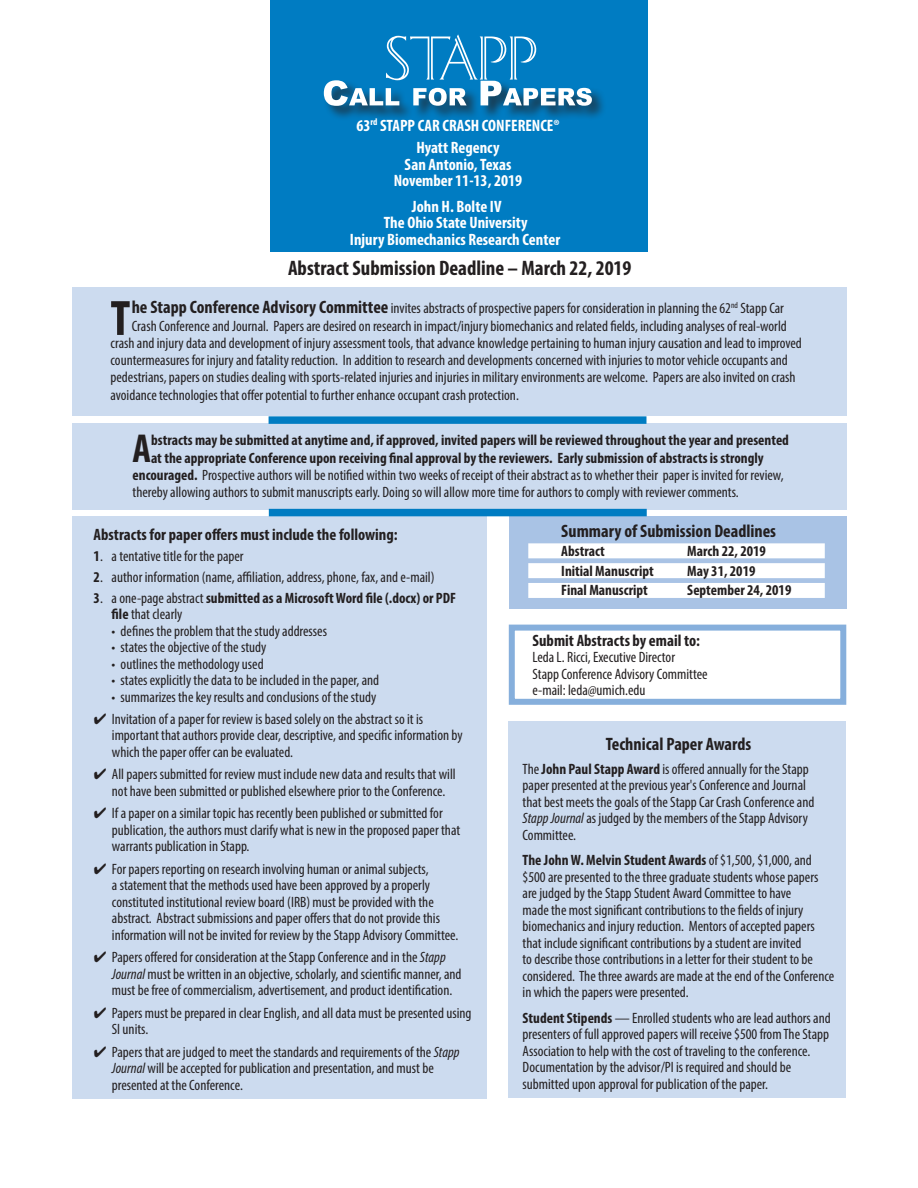
<style>
.page{position:relative;width:918px;height:1188px;background:#fff}
.page>*{position:absolute;margin:0;border:0;box-sizing:border-box;transform-origin:0 0}
.t1{font:63px "Delphian";letter-spacing:-.025em;color:#fff}
.t2{font:700 condensed 50.1px "Myriad Pro";color:#231f20}
.t3{font:700 condensed 40.65px "Myriad Pro";color:#231f20}
.t4{font:700 condensed 21px "Myriad Pro";color:#231f20}
.t5{font:700 condensed 18px "Myriad Pro";color:#231f20}
.paper_title{font:700 condensed 16.5px/16.5px "Myriad Pro";color:#fff;text-align:center}
.t6{font:700 condensed 16.5px "Myriad Pro";color:#231f20}
.t7{font:condensed 15px/16.5px "Myriad Pro";color:#231f20}
.t8{font:700 condensed 15px/16.5px "Myriad Pro";color:#231f20}
.s1{font-weight:700;font-size:18px}
.s2{font-weight:700}
.s3{font-weight:400}
.s4{font-style:italic}
</style>
<div class="page">
<div style="left:509px;top:721px;width:337px;height:377px;background:#ccdbef"></div>
<div style="left:509px;top:516px;width:337px;height:93px;background:#a9c3e5"></div>
<div style="left:72px;top:516px;width:415px;height:583px;background:#ccdbef"></div>
<div style="left:270px;top:0;width:378px;height:251px;background:#007cc2"></div>
<div style="left:72px;top:287px;width:774px;height:129px;background:#ccdbef"></div>
<div style="left:528px;top:543px;width:297px;height:15px;background:#fff"></div>
<div style="left:528px;top:563px;width:297px;height:15px;background:#fff"></div>
<div style="left:528px;top:583px;width:297px;height:15px;background:#fff"></div>
<div style="left:72px;top:423px;width:774px;height:86px;background:#ccdbef"></div>
<div style="left:509px;top:625px;width:337px;height:80px;border:6px solid #86afdc"></div>
<div style="left:269px;top:416px;width:377px;height:8px;background:#007cc2"></div>
<div style="left:269px;top:509px;width:378px;height:7px;background:#007cc2"></div>
<div style="left:324px;top:80px;width:283px;height:41px;background:#231f20;opacity:.75"></div>
<svg style="left:324px;top:80px;width:268px;height:26px"></svg>
<p class="t1" style="left:383px;top:24px;width:156px">STAPP</p>
<p class="paper_title" style="left:356px;top:117px;width:205px">63<sup>rd</sup> STAPP CAR CRASH CONFERENCE®</p>
<p class="paper_title" style="left:416px;top:139px;width:85px">Hyatt Regency</p>
<p class="paper_title" style="left:405px;top:156px;width:108px">San Antonio, Texas</p>
<p class="paper_title" style="left:394px;top:172px;width:130px">November 11-13, 2019</p>
<p class="paper_title" style="left:350px;top:198px;width:212px">John H. Bolte IV<br>The Ohio State University<br>Injury Biomechanics Research Center</p>
<p class="t4" style="left:288px;top:255px;width:345px">Abstract Submission Deadline – March 22, 2019</p>
<p class="t2" style="left:111px;top:287px;width:21px">T</p>
<p class="t7" style="left:132px;top:300px;width:654px"><span class="s1">he Stapp Conference Advisory Committee</span> invites abstracts of prospective papers for consideration in planning the 62<sup>nd</sup> Stapp Car</p>
<p class="t7" style="left:132px;top:317px;width:657px">Crash Conference and Journal. Papers are desired on research in impact/injury biomechanics and related fields, including analyses of real-world</p>
<p class="t7" style="left:111px;top:334px;width:693px">crash and injury data and development of injury assessment tools, that advance knowledge pertaining to human injury causation and lead to improved</p>
<p class="t7" style="left:111px;top:352px;width:679px">countermeasures for injury and fatality reduction. In addition to research and developments concerned with injuries to motor vehicle occupants and</p>
<p class="t7" style="left:111px;top:369px;width:687px">pedestrians, papers on studies dealing with sports-related injuries and injuries in military environments are welcome. Papers are also invited on crash</p>
<p class="t7" style="left:111px;top:386px;width:410px">avoidance technologies that offer potential to further enhance occupant crash protection.</p>
<p class="t3" style="left:133px;top:423px;width:20px">A</p>
<p class="t8" style="left:151px;top:431px;width:639px">bstracts may be submitted at anytime and, if approved, invited papers will be reviewed throughout the year and presented</p>
<p class="t8" style="left:151px;top:449px;width:614px">at the appropriate Conference upon receiving final approval by the reviewers. Early submission of abstracts is strongly</p>
<p class="t7" style="left:133px;top:466px;width:653px"><span class="s2">encouraged.</span> Prospective authors will be notified within two weeks of receipt of their abstract as to whether their paper is invited for review,</p>
<p class="t7" style="left:133px;top:484px;width:608px">thereby allowing authors to submit manuscripts early. Doing so will allow more time for authors to comply with reviewer comments.</p>
<p class="t6" style="left:94px;top:524px;width:306px">Abstracts for paper offers must include the following:</p>
<p class="t7" style="left:94px;top:548px;width:152px"><span class="s2">1</span>. a tentative title for the paper</p>
<p class="t7" style="left:94px;top:569px;width:342px"><span class="s2">2</span>. author information (name, affiliation, address, phone, fax, and e-mail)</p>
<p class="t8" style="left:112px;top:589px;width:346px;text-indent:-18px">3<span class="s3">. a one-page abstract</span> submitted as a Microsoft Word file (.docx) or PDF file <span class="s3">that clearly</span></p>
<p class="t7" style="left:112px;top:623px;width:217px">• defines the problem that the study addresses</p>
<p class="t7" style="left:112px;top:639px;width:156px">• states the objective of the study</p>
<p class="t7" style="left:112px;top:656px;width:154px">• outlines the methodology used</p>
<p class="t7" style="left:112px;top:672px;width:269px">• states explicitly the data to be included in the paper, and</p>
<p class="t7" style="left:112px;top:689px;width:266px">• summarizes the key results and conclusions of the study</p>
<p class="t5" style="left:561px;top:519px;width:216px">Summary of Submission Deadlines</p>
<p class="t8" style="left:561px;top:542px;width:45px">Abstract</p>
<p class="t8" style="left:687px;top:542px;width:80px">March 22, 2019</p>
<p class="t8" style="left:561px;top:562px;width:94px">Initial Manuscript</p>
<p class="t8" style="left:687px;top:562px;width:70px">May 31, 2019</p>
<p class="t8" style="left:561px;top:581px;width:88px">Final Manuscript</p>
<p class="t8" style="left:687px;top:581px;width:106px">September 24, 2019</p>
<p class="t6" style="left:532px;top:630px;width:169px">Submit Abstracts by email to:</p>
<p class="t7" style="left:532px;top:649px;width:177px">Leda L. Ricci, Executive Director<br>Stapp Conference Advisory Committee e-mail: leda@umich.edu</p>
<p class="t7" style="left:112px;top:710px;width:352px;text-indent:-18px">✔ Invitation of a paper for review is based solely on the abstract so it is important that authors provide clear, descriptive, and specific information by which the paper offer can be evaluated.</p>
<p class="t7" style="left:94px;top:766px;width:363px;text-align:center">✔ All papers submitted for review must include new data and results that will not have been submitted or published elsewhere prior to the Conference.</p>
<p class="t7" style="left:112px;top:805px;width:350px;text-indent:-18px">✔ If a paper on a similar topic has recently been published or submitted for publication, the authors must clarify what is new in the proposed paper that warrants publication in Stapp.</p>
<p class="t7" style="left:112px;top:860px;width:348px;text-indent:-18px">✔ For papers reporting on research involving human or animal subjects,<br>a statement that the methods used have been approved by a properly constituted institutional review board (IRB) must be provided with the abstract. Abstract submissions and paper offers that do not provide this information will not be invited for review by the Stapp Advisory Committee.</p>
<p class="t7" style="left:112px;top:949px;width:351px;text-indent:-18px">✔ Papers offered for consideration at the Stapp Conference and in the <span class="s4">Stapp<br>Journal</span> must be written in an objective, scholarly, and scientific manner, and must be free of commercialism, advertisement, and product identification.</p>
<p class="t7" style="left:112px;top:1004px;width:361px;text-indent:-18px">✔ Papers must be prepared in clear English, and all data must be presented using<br>SI units.</p>
<p class="t7" style="left:112px;top:1043px;width:349px;text-indent:-18px">✔ Papers that are judged to meet the standards and requirements of the <span class="s4">Stapp<br>Journal</span> will be accepted for publication and presentation, and must be presented at the Conference.</p>
<p class="t5" style="left:606px;top:733px;width:147px">Technical Paper Awards</p>
<p class="t7" style="left:523px;top:760px;width:293px">The <span class="s2">John Paul Stapp Award</span> is offered annually for the Stapp paper presented at the previous year's Conference and Journal that best meets the goals of the Stapp Car Crash Conference and <span class="s4">Stapp Journal</span> as judged by the members of the Stapp Advisory Committee.</p>
<p class="t7" style="left:523px;top:852px;width:313px"><span class="s2">The John W. Melvin Student Awards</span> of $1,500, $1,000, and $500 are presented to the three graduate students whose papers are judged by the Stapp Student Award Committee to have<br>made the most significant contributions to the fields of injury biomechanics and injury reduction. Mentors of accepted papers that include significant contributions by a student are invited<br>to describe those contributions in a letter for their student to be considered. The three awards are made at the end of the Conference in which the papers were presented.</p>
<p class="t7" style="left:523px;top:1009px;width:310px"><span class="s2">Student Stipends</span> — Enrolled students who are lead authors and presenters of full approved papers will receive $500 from The Stapp Association to help with the cost of traveling to the conference.<br>Documentation by the advisor/PI is required and should be submitted upon approval for publication of the paper.</p>
</div>
